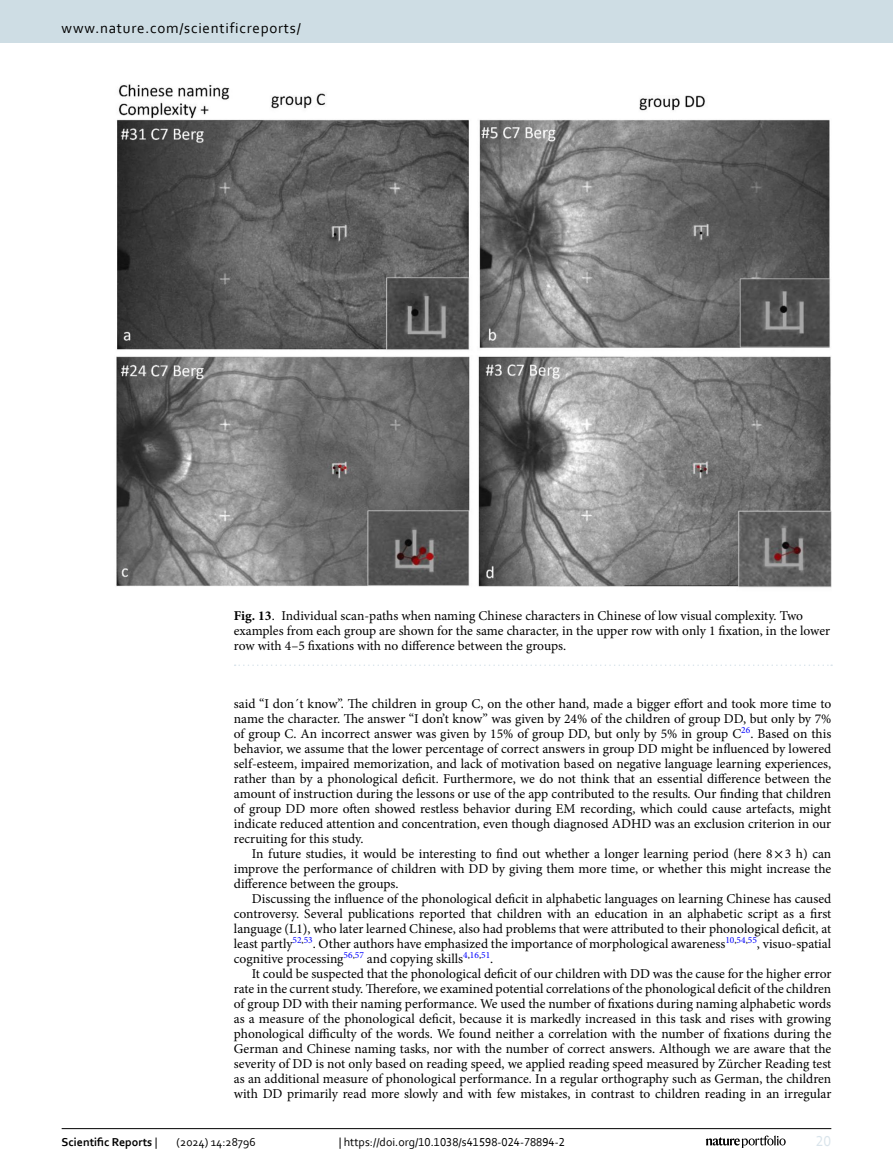
<style>
.page{position:relative;width:893px;height:1174px;background:#fff}
.page>*{position:absolute;margin:0;border:0;box-sizing:border-box;transform-origin:0 0}
.t1{font:15px "Corbel";letter-spacing:.05em;color:#000}
.t2{font:15px "Corbel";color:#d9e4eb}
.Body_Text_Indent{font:13.5px/15px "Minion Pro";color:#000;text-align:justify}
.Figure_Caption{font:13.5px/15px "Minion Pro";color:#000}
.t3{font:12px "Corbel";color:#000}
.t4{font:700 12px "Corbel";color:#000}
.s1{font-weight:700}
.s2{font-family:"STIX"}
.s3{font-weight:400}
</style>
<div class="page">
<img style="left:116px;top:84px;width:715px;height:504px">
<svg style="left:235px;top:664px;width:597px;height:2px"></svg>
<hr style="left:62px;top:1128px;width:769px;height:1px;background:#000">
<svg style="left:706px;top:1135px;width:80px;height:12px"></svg>
<div style="left:0;top:0;width:893px;height:43px;background:#cedde4"></div>
<p class="t1" style="left:62px;top:18px;width:241px">www.nature.com/scientificreports/</p>
<p class="Figure_Caption" style="left:234px;top:608px;width:598px"><span class="s1">Fig. 13</span>. Individual scan-paths when naming Chinese characters in Chinese of low visual complexity. Two examples from each group are shown for the same character, in the upper row with only 1 fixation, in the lower row with 4–5 fixations with no difference between the groups.</p>
<p class="Body_Text_Indent" style="left:234px;top:696px;width:599px">said “I don´t know”. The children in group C, on the other hand, made a bigger effort and took more time to name the character. The answer “I don’t know” was given by 24% of the children of group DD, but only by 7% of group C. An incorrect answer was given by 15% of group DD, but only by 5% in group C<sup>26</sup>. Based on this behavior, we assume that the lower percentage of correct answers in group DD might be influenced by lowered self-esteem, impaired memorization, and lack of motivation based on negative language learning experiences, rather than by a phonological deficit. Furthermore, we do not think that an essential difference between the amount of instruction during the lessons or use of the app contributed to the results. Our finding that children of group DD more often showed restless behavior during EM recording, which could cause artefacts, might indicate reduced attention and concentration, even though diagnosed ADHD was an exclusion criterion in our recruiting for this study.</p>
<p class="Body_Text_Indent" style="left:234px;top:846px;width:599px;text-indent:18px">In future studies, it would be interesting to find out whether a longer learning period (here 8<span class="s2">×</span>3 h) can improve the performance of children with DD by giving them more time, or whether this might increase the difference between the groups.</p>
<p class="Body_Text_Indent" style="left:234px;top:891px;width:599px;text-indent:18px">Discussing the influence of the phonological deficit in alphabetic languages on learning Chinese has caused controversy. Several publications reported that children with an education in an alphabetic script as a first language (L1), who later learned Chinese, also had problems that were attributed to their phonological deficit, at least partly<sup>52</sup><sup>,</sup><sup>53</sup>. Other authors have emphasized the importance of morphological awareness<sup>10</sup><sup>,</sup><sup>54</sup><sup>,</sup><sup>55</sup>, visuo-spatial cognitive processing<sup>56</sup><sup>,</sup><sup>57</sup> and copying skills<sup>4</sup><sup>,</sup><sup>16</sup><sup>,</sup><sup>51</sup>.</p>
<p class="Body_Text_Indent" style="left:234px;top:966px;width:599px;text-indent:18px">It could be suspected that the phonological deficit of our children with DD was the cause for the higher error rate in the current study. Therefore, we examined potential correlations of the phonological deficit of the children of group DD with their naming performance. We used the number of fixations during naming alphabetic words as a measure of the phonological deficit, because it is markedly increased in this task and rises with growing phonological difficulty of the words. We found neither a correlation with the number of fixations during the German and Chinese naming tasks, nor with the number of correct answers. Although we are aware that the severity of DD is not only based on reading speed, we applied reading speed measured by Zürcher Reading test as an additional measure of phonological performance. In a regular orthography such as German, the children with DD primarily read more slowly and with few mistakes, in contrast to children reading in an irregular</p>
<p class="t4" style="left:62px;top:1134px;width:97px">Scientific Reports <span class="s3">|</span></p>
<p class="t3" style="left:177px;top:1134px;width:81px">(2024) 14:28796</p>
<p class="t3" style="left:339px;top:1134px;width:228px">| https://doi.org/10.1038/s41598-024-78894-2</p>
<p class="t2" style="left:816px;top:1132px;width:17px">20</p>
</div>
